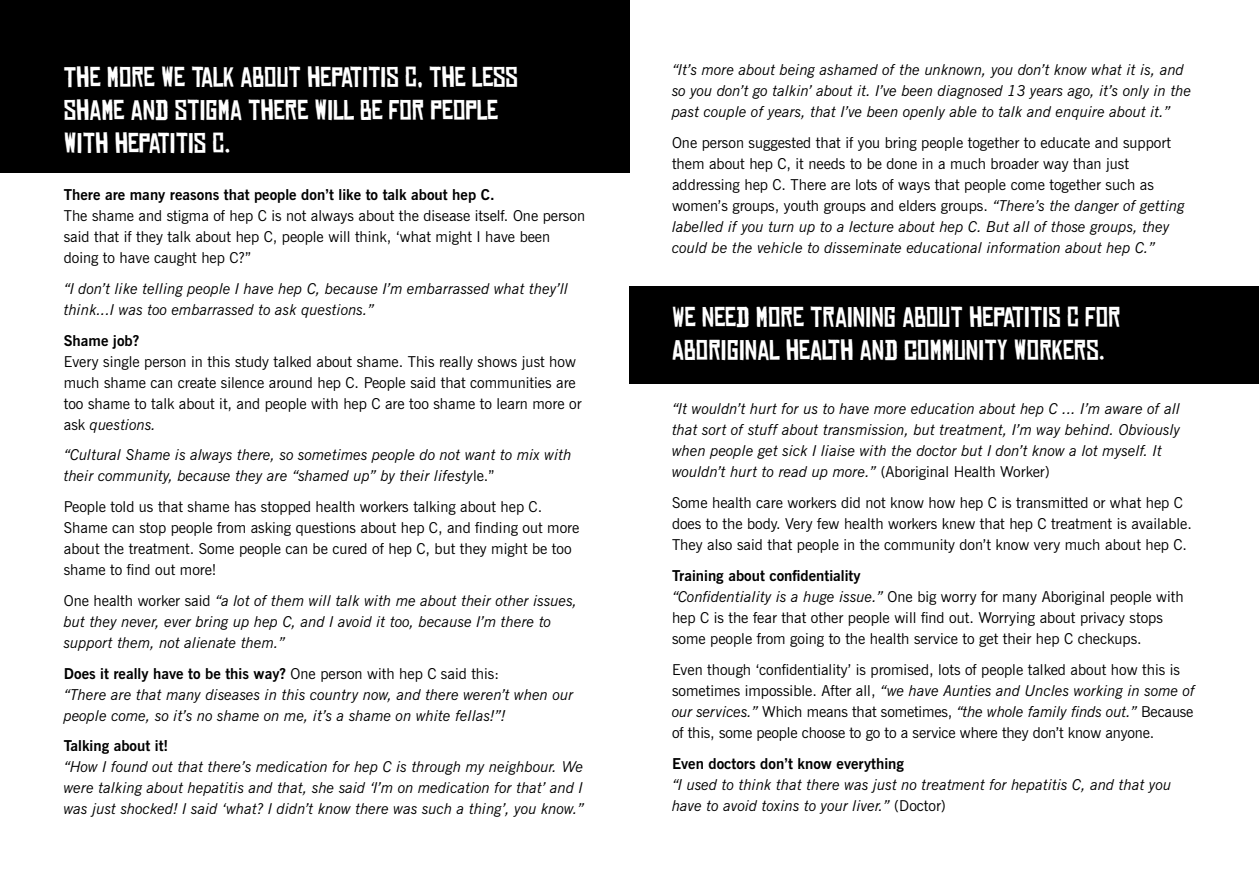
<style>
.page{position:relative;width:1259px;height:893px;background:#fff}
.page>*{position:absolute;margin:0;border:0;box-sizing:border-box;transform-origin:0 0}
.t1{font:27px/33px "Chinese Rocks";color:#fff}
.t2{font:15px/21px "News Gothic BT";color:#000}
.t3{font:italic 15px/21px "News Gothic BT";color:#000}
.t4{font:700 15px "News Gothic BT";color:#000}
.s1{font-style:italic}
.s2{font-style:normal}
.s3{font-weight:700;font-style:normal}
.s4{font-weight:700}
</style>
<div class="page">
<div style="left:0;top:0;width:629px;height:173px;background:#000"></div>
<div style="left:629px;top:286px;width:630px;height:97px;background:#000"></div>
<h1 class="t1" style="left:64px;top:60px;width:456px">THE MORE WE TALK ABOUT HEPATITIS C, THE LESS<br>SHAME AND STIGMA THERE WILL BE FOR PEOPLE<br>WITH HEPATITIS C.</h1>
<p class="t4" style="left:64px;top:185px;width:432px">There are many reasons that people don’t like to talk about hep C.</p>
<p class="t2" style="left:64px;top:205px;width:523px">The shame and stigma of hep C is not always about the disease itself. One person said that if they talk about hep C, people will think, ‘what might I have been doing to have caught hep C?”</p>
<p class="t3" style="left:64px;top:278px;width:506px">“I don’t like telling people I have hep C, because I’m embarrassed what they’ll think...I was too embarrassed to ask questions.”</p>
<p class="t4" style="left:64px;top:331px;width:77px">Shame job?</p>
<p class="t2" style="left:64px;top:351px;width:519px">Every single person in this study talked about shame. This really shows just how much shame can create silence around hep C. People said that communities are too shame to talk about it, and people with hep C are too shame to learn more or ask <span class="s1">questions.</span></p>
<p class="t3" style="left:64px;top:444px;width:509px">“Cultural Shame is always there, so sometimes people do not want to mix with their community, because they are “shamed up” by their lifesty<span class="s2">le.”</span></p>
<p class="t2" style="left:64px;top:496px;width:517px">People told us that shame has stopped health workers talking about hep C.<br>Shame can stop people from asking questions about hep C, and finding out more about the treatment. Some people can be cured of hep C, but they might be too shame to find out more!</p>
<p class="t3" style="left:64px;top:590px;width:515px"><span class="s2">One health worker said</span> “a lot of them will talk with me about their other issues, but they never, ever bring up hep C, and I avoid it too, because I’m there to support them, not alienate them.”</p>
<p class="t3" style="left:64px;top:663px;width:511px"><span class="s3">Does it really have to be this way?</span> <span class="s2">One person with hep C said this:<br></span>“There are that many diseases in this country now, and there weren’t when our people come, so it’s no shame on me, it’s a shame on white fellas!”!</p>
<p class="t4" style="left:64px;top:737px;width:106px">Talking about it!</p>
<p class="t3" style="left:64px;top:756px;width:522px;text-align:justify">“How I found out that there’s medication for hep C is through my neighbour. We were talking about hepatitis and that, she said ‘I’m on medication for that’ and I was just shocked! I said ‘what? I didn’t know there was such a thing’, you know.”</p>
<p class="t3" style="left:672px;top:59px;width:521px">“It’s more about being ashamed of the unknown, you don’t know what it is, and so you don’t go talkin’ about it. I’ve been diagnosed 13 years ago, it’s only in the past couple of years, that I’ve been openly able to talk and enquire about it.”</p>
<p class="t2" style="left:672px;top:132px;width:514px">One person suggested that if you bring people together to educate and support them about hep C, it needs to be done in a much broader way than just addressing hep C. There are lots of ways that people come together such as women’s groups, youth groups and elders groups. <span class="s1">“There’s the danger of getting labelled if you turn up to a lecture about hep C. But all of those groups, they could be the vehicle to disseminate educational information about hep C.”</span></p>
<h1 class="t1" style="left:672px;top:300px;width:450px">WE NEED MORE TRAINING ABOUT HEPATITIS C FOR<br>ABORIGINAL HEALTH AND COMMUNITY WORKERS.</h1>
<p class="t3" style="left:672px;top:398px;width:510px">“It wouldn’t hurt for us to have more education about hep C ... I’m aware of all that sort of stuff about transmission, but treatment, I’m way behind. Obviously when people get sick I liaise with the doctor but I don’t know a lot myself. It wouldn’t hurt to read up more.” <span class="s2">(Aboriginal Health Worker)</span></p>
<p class="t2" style="left:672px;top:492px;width:521px">Some health care workers did not know how hep C is transmitted or what hep C does to the body. Very few health workers knew that hep C treatment is available.<br>They also said that people in the community don’t know very much about hep C.</p>
<p class="t2" style="left:672px;top:565px;width:513px"><span class="s4">Training about confidentiality<br></span><span class="s1">“Confidentiality is a huge issue.”</span> One big worry for many Aboriginal people with hep C is the fear that other people will find out. Worrying about privacy stops some people from going to the health service to get their hep C checkups.</p>
<p class="t2" style="left:672px;top:659px;width:524px">Even though ‘confidentiality’ is promised, lots of people talked about how this is sometimes impossible. After all, <span class="s1">“we have Aunties and Uncles working in some of our services.”</span> Which means that sometimes, <span class="s1">“the whole family finds out.”</span> Because of this, some people choose to go to a service where they don’t know anyone.</p>
<p class="t4" style="left:672px;top:754px;width:233px">Even doctors don’t know everything</p>
<p class="t3" style="left:672px;top:774px;width:501px">“I used to think that there was just no treatment for hepatitis C, and that you have to avoid toxins to your liver.” <span class="s2">(Doctor)</span></p>
</div>
